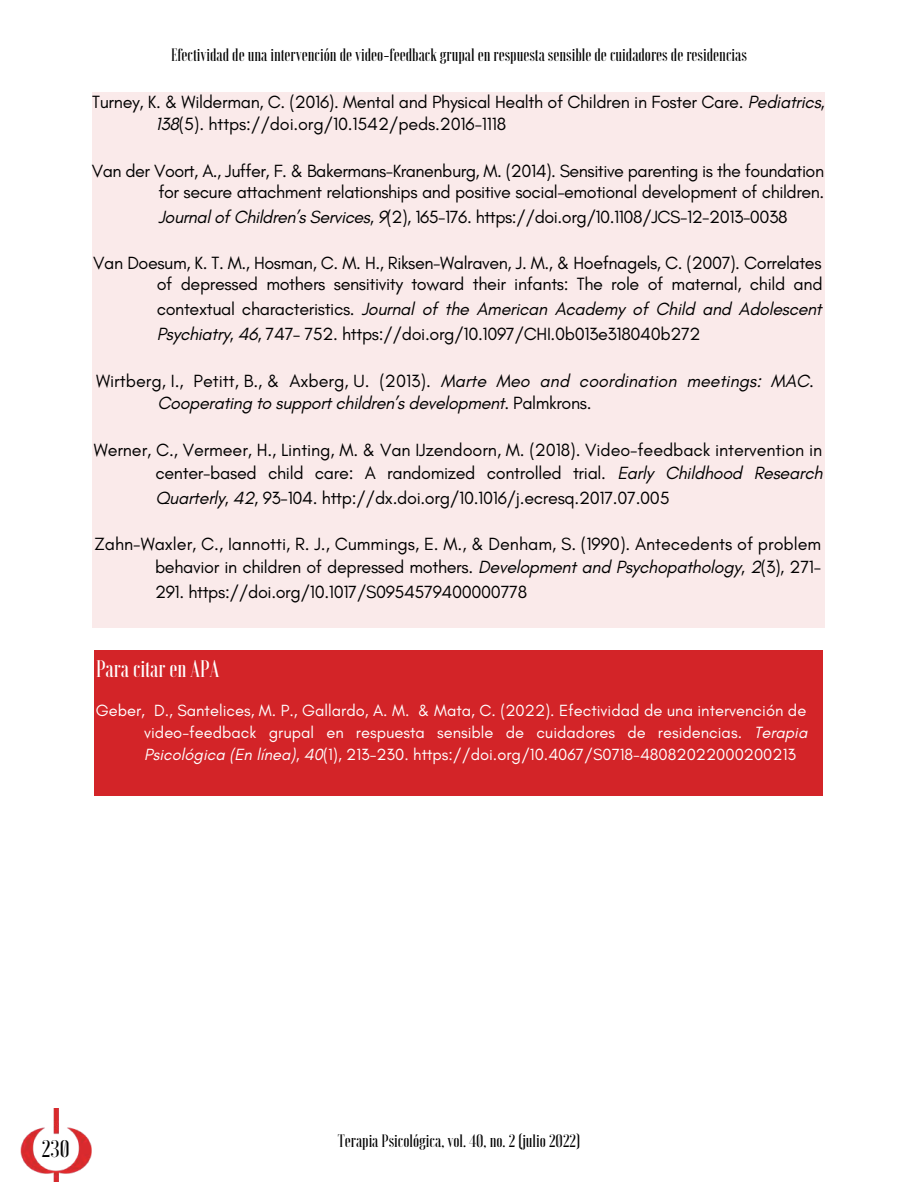
<style>
.page{position:relative;width:918px;height:1188px;background:#fff}
.page>*{position:absolute;margin:0;border:0;box-sizing:border-box;transform-origin:0 0}
.t1{font:500 24px "Voga";color:#fff}
.t2{font:500 24px "Voga";color:#000}
.t3{font:18px/24.8px "Glacial Indifference";letter-spacing:-.02em;color:#000}
.t4{font:500 18px "Voga";color:#000}
.t5{font:italic 18px/22.2px "Glacial Indifference";letter-spacing:-.02em;color:#000}
.t6{font:16.5px/22.2px "Glacial Indifference";color:#fff;text-align:justify}
.s1{font-style:italic}
.s2{font-style:normal}
</style>
<div class="page">
<img style="left:21px;top:1108px;width:70px;height:73px">
<div style="left:93px;top:92px;width:732px;height:535px;background:#faeaea"></div>
<div style="left:94px;top:650px;width:729px;height:145px;background:#d32428"></div>
<p class="t4" style="left:171px;top:45px;width:577px">Efectividad de una intervención de video-feedback grupal en respuesta sensible de cuidadores de residencias</p>
<p class="t3" style="left:155px;top:91px;width:671px;line-height:22.2px;text-indent:-63px">Turney, K. &amp; Wilderman, C. (2016). Mental and Physical Health of Children in Foster Care. <span class="s1">Pediatrics,<br>138</span>(5). https://doi.org/10.1542/peds.2016-1118</p>
<p class="t3" style="left:92px;top:159px;width:734px">Van der Voort, A., Juffer, F. &amp; Bakermans-Kranenburg, M. (2014). Sensitive parenting is the foundation</p>
<p class="t3" style="left:158px;top:180px;width:667px">for secure attachment relationships and positive social-emotional development of children.<br><span class="s1">Journal of Children’s Services, 9</span>(2), 165-176. https://doi.org/10.1108/JCS-12-2013-0038</p>
<p class="t3" style="left:93px;top:252px;width:731px;line-height:21.1px;text-align:right">Van Doesum, K. T. M., Hosman, C. M. H., Riksen-Walraven, J. M., &amp; Hoefnagels, C. (2007). Correlates of depressed mothers sensitivity toward their infants: The role of maternal, child and</p>
<p class="t3" style="left:157px;top:296px;width:667px">contextual characteristics. <span class="s1">Journal of the American Academy of Child and Adolescent<br>Psychiatry, 46,</span> 747– 752. https://doi.org/10.1097/CHI.0b013e318040b272</p>
<p class="t5" style="left:158px;top:369px;width:658px;text-indent:-62px"><span class="s2">Wirtberg, I., Petitt, B., &amp; Axberg, U. (2013).</span> Marte Meo and coordination meetings: MAC.<br>Cooperating to support children’s development<span class="s2">. Palmkrons.</span></p>
<p class="t3" style="left:94px;top:437px;width:730px">Werner, C., Vermeer, H., Linting, M. &amp; Van IJzendoorn, M. (2018). Video-feedback intervention in</p>
<p class="t3" style="left:155px;top:460px;width:669px">center-based child care: A randomized controlled trial. <span class="s1">Early Childhood Research<br>Quarterly, 42,</span> 93-104. http://dx.doi.org/10.1016/j.ecresq.2017.07.005</p>
<p class="t3" style="left:155px;top:531px;width:668px;line-height:24px;text-align:justify;text-indent:-61px">Zahn-Waxler, C., Iannotti, R. J., Cummings, E. M., &amp; Denham, S. (1990). Antecedents of problem behavior in children of depressed mothers. <span class="s1">Development and Psychopathology, 2</span>(3), 271- 291. https://doi.org/10.1017/S0954579400000778</p>
<h1 class="t1" style="left:96px;top:657px;width:125px">Para citar en APA</h1>
<p class="t6" style="left:144px;top:699px;width:665px;text-indent:-48px">Geber, D., Santelices, M. P., Gallardo, A. M. &amp; Mata, C. (2022). Efectividad de una intervención de video-feedback grupal en respuesta sensible de cuidadores de residencias. <span class="s1">Terapia Psicológica (En línea)</span>, <span class="s1">40</span>(1), 213-230. https://doi.org/10.4067/S0718-48082022000200213</p>
<h1 class="t2" style="left:42px;top:1136px;width:29px">230</h1>
<p class="t4" style="left:338px;top:1132px;width:244px">Terapia Psicológica, vol. 40, no. 2 (julio 2022)</p>
</div>
